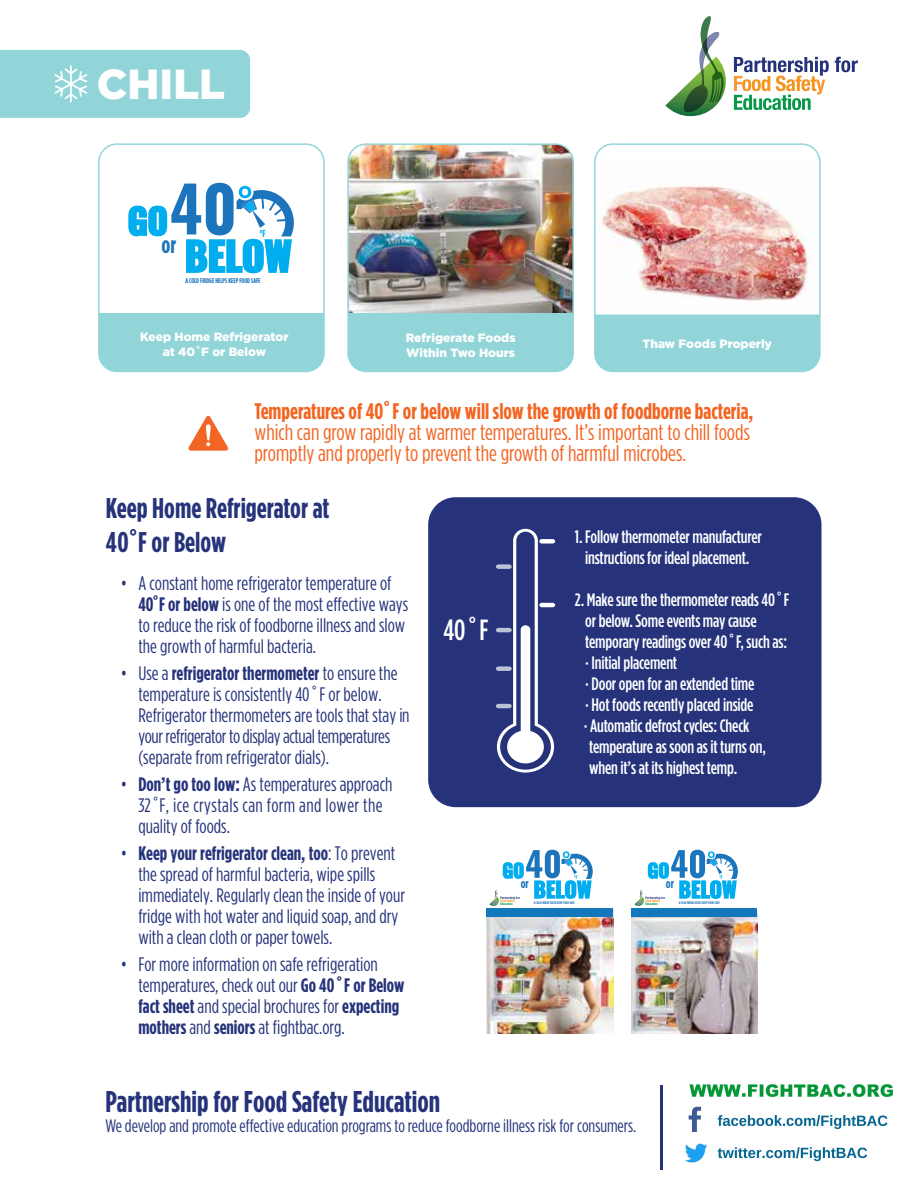
<style>
.page{position:relative;width:918px;height:1188px;background:#fff}
.page>*{position:absolute;margin:0;border:0;box-sizing:border-box;transform-origin:0 0}
.t1{font:900 42px "Gotham HTF";color:#fff}
.t2{font:700 condensed 30px "Gotham HTF";color:#26337b}
.t3{font:500 condensed 29.25px "Gotham HTF";color:#fff}
.t4{font:700 condensed 28.5px/34.2px "Gotham HTF";color:#26337b}
.t5{font:700 condensed 23.55px "Gotham HTF";color:#1c75bc}
.t6{font:condensed 22.5px/21px "Gotham HTF";color:#f26522}
.t7{font:700 condensed 22.5px "Gotham HTF";color:#f26522}
.t8{font:condensed 19.5px/21px "Gotham HTF";color:#26337b}
.t9{font:500 condensed 18px/21px "Gotham HTF";letter-spacing:-.01em;color:#fff;text-align:center}
.t10{font:condensed 18px "Gotham HTF";color:#26337b}
.t11{font:700 condensed 12.75px "Gotham HTF";color:#1c75bc}
.t12{font:900 12px/15px "Gotham HTF";color:#fff;text-align:center}
.t13{font:700 condensed 10.2px "Gotham HTF";color:#00aeef}
.t14{font:700 condensed 6.9px "Gotham HTF";color:#1c75bc}
.t15{font:700 condensed 5.55px "Gotham HTF";color:#00aeef}
.t16{font:700 condensed 3.75px "Gotham HTF";color:#1c75bc}
.s1{font-weight:700}
</style>
<div class="page">
<div style="left:428px;top:497px;width:394px;height:310px;background:#26337b;border-radius:27px"></div>
<img style="left:350px;top:146px;width:221px;height:167px">
<div style="left:348px;top:313px;width:224px;height:58px;background:#92d5d8"></div>
<div style="left:347px;top:143px;width:227px;height:229px;border:2px solid #92d5d8;border-radius:18px"></div>
<hr style="left:660px;top:1085px;width:3px;height:85px;background:#26337b">
<svg style="left:665px;top:16px;width:61px;height:100px"></svg>
<svg style="left:835px;top:57px;width:23px;height:15px"></svg>
<svg style="left:734px;top:57px;width:95px;height:53px"></svg>
<svg style="left:188px;top:415px;width:41px;height:36px"></svg>
<div style="left:99px;top:313px;width:225px;height:58px;background:#92d5d8"></div>
<div style="left:98px;top:143px;width:227px;height:229px;border:2px solid #92d5d8;border-radius:18px"></div>
<div style="left:595px;top:313px;width:225px;height:58px;background:#92d5d8"></div>
<img style="left:597px;top:186px;width:221px;height:129px">
<div style="left:594px;top:143px;width:227px;height:229px;border:2px solid #92d5d8;border-radius:18px"></div>
<div style="left:0;top:50px;width:250px;height:68px;background:#92d5d8"></div>
<svg style="left:128px;top:183px;width:166px;height:90px"></svg>
<hr style="left:539px;top:603px;width:16px;height:4px;background:#fff;border-radius:2px">
<hr style="left:496px;top:628px;width:16px;height:4px;background:#b9bdd4;border-radius:2px">
<hr style="left:496px;top:704px;width:16px;height:4px;background:#babed5;border-radius:2px">
<svg style="left:497px;top:529px;width:57px;height:244px"></svg>
<img style="left:487px;top:917px;width:126px;height:116px">
<svg style="left:489px;top:850px;width:104px;height:56px"></svg>
<div style="left:487px;top:908px;width:126px;height:9px;background:#1377bc"></div>
<img style="left:632px;top:917px;width:125px;height:116px">
<svg style="left:634px;top:850px;width:104px;height:56px"></svg>
<div style="left:632px;top:908px;width:125px;height:9px;background:#1377bc"></div>
<img style="left:685px;top:1084px;width:208px;height:79px">
<h1 class="t1" style="left:97px;top:60px;width:130px">CHILL</h1>
<p class="t5" style="left:162px;top:232px;width:16px">or</p>
<p class="t13" style="left:260px;top:228px;width:7px">°F</p>
<p class="t14" style="left:185px;top:277px;width:77px">A COLD FRIDGE HELPS KEEP FOOD SAFE</p>
<p class="t12" style="left:140px;top:329px;width:150px">Keep Home Refrigerator at 40˚F or Below</p>
<p class="t12" style="left:406px;top:330px;width:111px;text-align:left">Refrigerate Foods<br>Within Two Hours</p>
<p class="t12" style="left:643px;top:336px;width:131px">Thaw Foods Properly</p>
<p class="t7" style="left:254px;top:398px;width:501px">Temperatures of 40 ˚F or below will slow the growth of foodborne bacteria,</p>
<p class="t6" style="left:254px;top:421px;width:497px">which can grow rapidly at warmer temperatures. It’s important to chill foods promptly and properly to prevent the growth of harmful microbes.</p>
<h3 class="t4" style="left:106px;top:490px;width:225px">Keep Home Refrigerator at<br>40˚F or Below</h3>
<p class="t8" style="left:138px;top:572px;width:271px;text-indent:-17px">• A constant home refrigerator temperature of <span class="s1">40˚F or below</span> is one of the most effective ways to reduce the risk of foodborne illness and slow the growth of harmful bacteria.</p>
<p class="t8" style="left:138px;top:662px;width:273px;text-indent:-17px">• Use a <span class="s1">refrigerator thermometer</span> to ensure the temperature is consistently 40˚F or below.<br>Refrigerator thermometers are tools that stay in your refrigerator to display actual temperatures (separate from refrigerator dials).</p>
<p class="t8" style="left:138px;top:773px;width:256px;text-indent:-17px">• <span class="s1">Don’t go too low:</span> As temperatures approach<br>32˚F, ice crystals can form and lower the quality of foods.</p>
<p class="t8" style="left:138px;top:842px;width:268px;text-indent:-17px">• <span class="s1">Keep your refrigerator clean, too</span>: To prevent the spread of harmful bacteria, wipe spills immediately. Regularly clean the inside of your fridge with hot water and liquid soap, and dry with a clean cloth or paper towels.</p>
<p class="t8" style="left:138px;top:953px;width:268px;text-indent:-17px">• For more information on safe refrigeration temperatures, check out our <span class="s1">Go 40˚F or Below fact sheet</span> and special brochures for <span class="s1">expecting mothers</span> and <span class="s1">seniors</span> at fightbac.org.</p>
<h3 class="t3" style="left:444px;top:613px;width:46px">40˚F</h3>
<p class="t9" style="left:575px;top:526px;width:189px">1. Follow thermometer manufacturer instructions for ideal placement.</p>
<p class="t9" style="left:575px;top:589px;width:216px">2. Make sure the thermometer reads 40˚F</p>
<p class="t9" style="left:585px;top:610px;width:173px">or below. Some events may cause</p>
<p class="t9" style="left:585px;top:631px;width:203px">temporary readings over 40˚F, such as:</p>
<p class="t9" style="left:585px;top:652px;width:94px">· Initial placement</p>
<p class="t9" style="left:585px;top:673px;width:171px">· Door open for an extended time</p>
<p class="t9" style="left:585px;top:694px;width:170px">· Hot foods recently placed inside</p>
<p class="t9" style="left:584px;top:715px;width:167px">· Automatic defrost cycles: Check</p>
<p class="t9" style="left:589px;top:736px;width:178px">temperature as soon as it turns on,</p>
<p class="t9" style="left:589px;top:757px;width:150px">when it’s at its highest temp.</p>
<p class="t15" style="left:574px;top:874px;width:5px">°F</p>
<p class="t16" style="left:534px;top:901px;width:42px">A COLD FRIDGE HELPS KEEP FOOD SAFE</p>
<p class="t11" style="left:521px;top:876px;width:10px">or</p>
<p class="t15" style="left:719px;top:874px;width:5px">°F</p>
<p class="t16" style="left:679px;top:901px;width:42px">A COLD FRIDGE HELPS KEEP FOOD SAFE</p>
<p class="t11" style="left:666px;top:876px;width:10px">or</p>
<h2 class="t2" style="left:105px;top:1084px;width:336px">Partnership for Food Safety Education</h2>
<p class="t10" style="left:105px;top:1116px;width:532px">We develop and promote effective education programs to reduce foodborne illness risk for consumers.</p>
</div>
